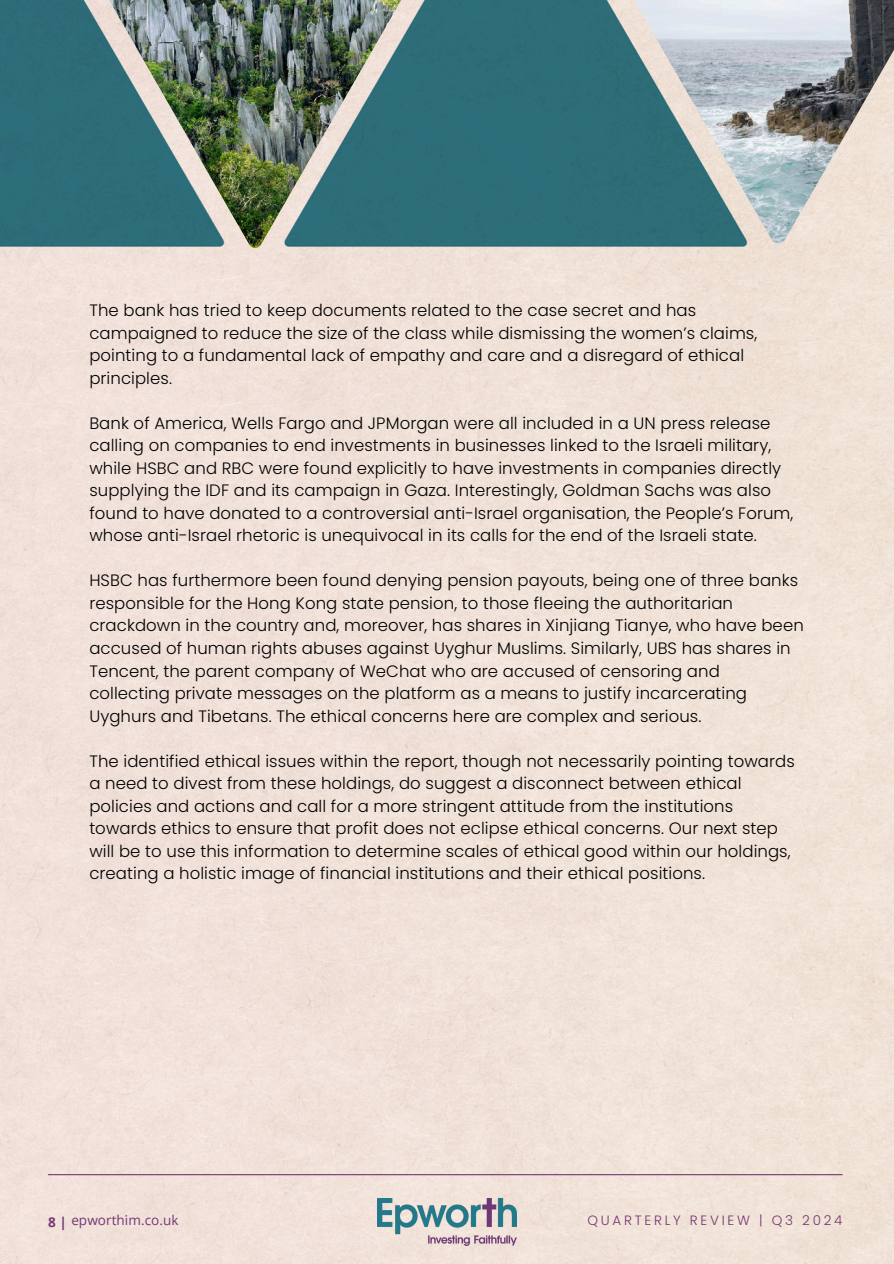
<style>
.page{position:relative;width:894px;height:1264px;background:#fff}
.page>*{position:absolute;margin:0;border:0;box-sizing:border-box;transform-origin:0 0}
.t1{font:300 16.5px/22.5px "Poppins";letter-spacing:.005em;color:#000}
.t2{font:300 13.5px "Poppins";letter-spacing:.2em;color:#763773}
.t3{font:13.5px "Open Sans";letter-spacing:.005em;color:#763773}
.s1{font-weight:700}
</style>
<div class="page">
<div style="left:0;top:339px;width:893px;height:924px;background:#f0e1d9"></div>
<img style="left:0;top:0;width:893px;height:339px">
<img style="left:377px;top:1197px;width:139px;height:48px">
<hr style="left:48px;top:1174px;width:794px;height:1px;background:#763773">
<img style="left:33px;top:0;width:444px;height:247px">
<img style="left:560px;top:0;width:333px;height:243px">
<p class="t1" style="left:89px;top:299px;width:669px">The bank has tried to keep documents related to the case secret and has campaigned to reduce the size of the class while dismissing the women’s claims, pointing to a fundamental lack of empathy and care and a disregard of ethical principles.</p>
<h1 class="t1" style="left:89px;top:412px;width:705px">Bank of America, Wells Fargo and JPMorgan were all included in a UN press release calling on companies to end investments in businesses linked to the Israeli military, while HSBC and RBC were found explicitly to have investments in companies directly supplying the IDF and its campaign in Gaza. Interestingly, Goldman Sachs was also found to have donated to a controversial anti-Israel organisation, the People’s Forum, whose anti-Israel rhetoric is unequivocal in its calls for the end of the Israeli state.</h1>
<h1 class="t1" style="left:89px;top:569px;width:715px">HSBC has furthermore been found denying pension payouts, being one of three banks responsible for the Hong Kong state pension, to those fleeing the authoritarian crackdown in the country and, moreover, has shares in Xinjiang Tianye, who have been accused of human rights abuses against Uyghur Muslims. Similarly, UBS has shares in Tencent, the parent company of WeChat who are accused of censoring and collecting private messages on the platform as a means to justify incarcerating Uyghurs and Tibetans. The ethical concerns here are complex and serious.</h1>
<h1 class="t1" style="left:89px;top:749px;width:706px">The identified ethical issues within the report, though not necessarily pointing towards a need to divest from these holdings, do suggest a disconnect between ethical policies and actions and call for a more stringent attitude from the institutions towards ethics to ensure that profit does not eclipse ethical concerns. Our next step will be to use this information to determine scales of ethical good within our holdings, creating a holistic image of financial institutions and their ethical positions.</h1>
<p class="t3" style="left:48px;top:1210px;width:132px"><span class="s1">8 |</span> epworthim.co.uk</p>
<h1 class="t2" style="left:587px;top:1211px;width:256px">QUARTERLY REVIEW | Q3 2024</h1>
</div>
